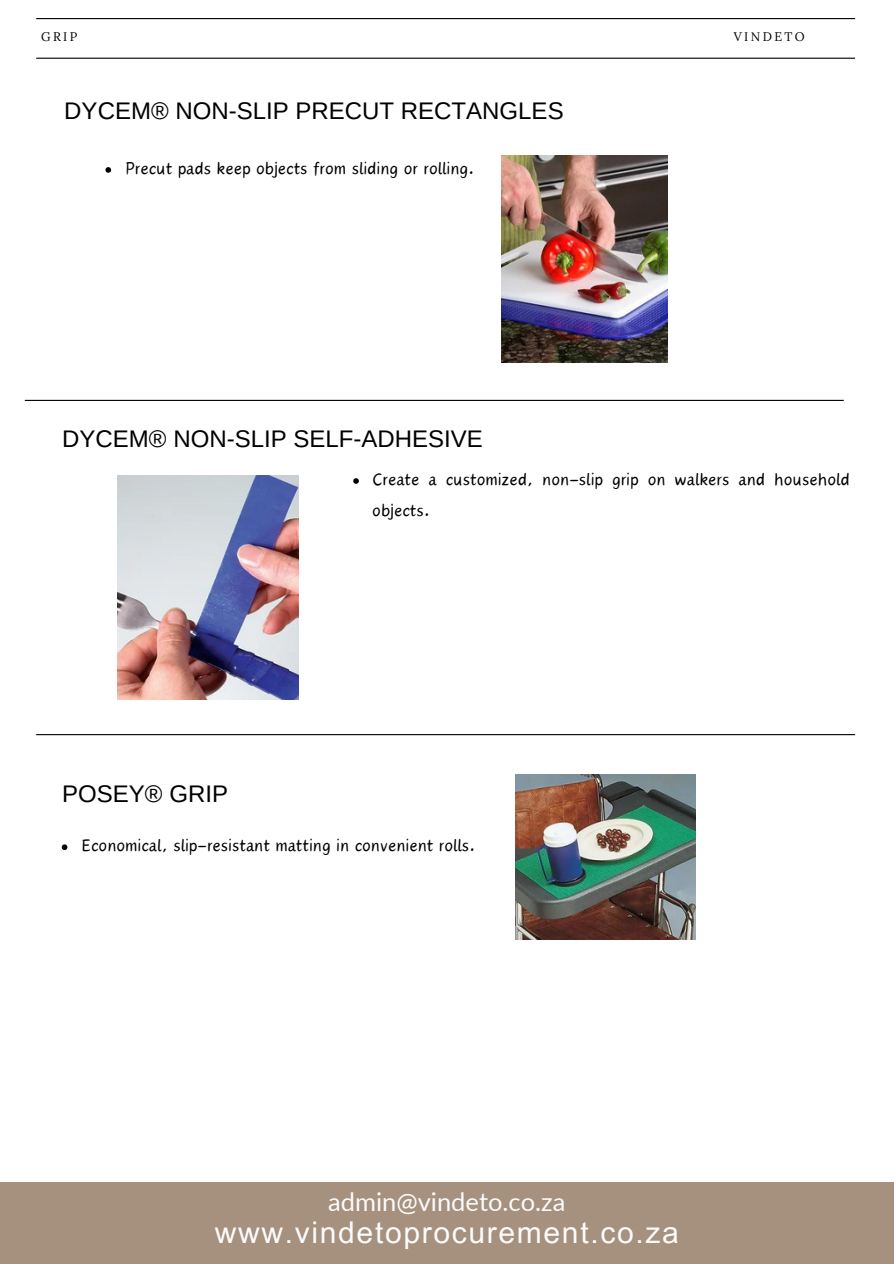
<style>
.page{position:relative;width:894px;height:1264px;background:#fff}
.page>*{position:absolute;margin:0;border:0;box-sizing:border-box;transform-origin:0 0}
.t1{font:30px "Arial MT Pro";letter-spacing:.055em;color:#fbfbfb}
.t2{font:25.5px "Lato";color:#fbfbfb}
.t3{font:24px "Arimo";color:#000}
.t4{font:21.75px/30.3px "Canva Wander World";color:#000}
.t5{font:12.45px "Lora";letter-spacing:.19em;color:#000}
</style>
<div class="page">
<hr style="left:36px;top:18px;width:818px;height:1px;background:#000">
<hr style="left:36px;top:58px;width:818px;height:1px;background:#000">
<div style="left:0;top:1181px;width:893px;height:82px;background:#a5917e"></div>
<img style="left:501px;top:156px;width:166px;height:207px">
<svg style="left:105px;top:167px;width:6px;height:6px"></svg>
<hr style="left:25px;top:400px;width:818px;height:1px;background:#000">
<img style="left:117px;top:475px;width:181px;height:224px">
<img style="left:515px;top:775px;width:180px;height:164px">
<svg style="left:62px;top:844px;width:5px;height:6px"></svg>
<svg style="left:353px;top:478px;width:6px;height:6px"></svg>
<hr style="left:36px;top:734px;width:818px;height:1px;background:#000">
<p class="t5" style="left:41px;top:28px;width:38px">GRIP</p>
<p class="t5" style="left:733px;top:28px;width:72px">VINDETO</p>
<h2 class="t3" style="left:64px;top:97px;width:500px">DYCEM® NON-SLIP PRECUT RECTANGLES</h2>
<p class="t4" style="left:124px;top:153px;width:351px">Precut pads keep objects from sliding or rolling.</p>
<h3 class="t3" style="left:62px;top:426px;width:422px">DYCEM® NON-SLIP SELF-ADHESIVE</h3>
<h1 class="t4" style="left:372px;top:464px;width:479px">Create a customized, non-slip grip on walkers and household objects.</h1>
<h2 class="t3" style="left:62px;top:780px;width:167px">POSEY® GRIP</h2>
<p class="t4" style="left:81px;top:830px;width:396px">Economical, slip-resistant matting in convenient rolls.</p>
<p class="t2" style="left:328px;top:1185px;width:239px">admin@vindeto.co.za</p>
<p class="t1" style="left:215px;top:1221px;width:465px">www.vindetoprocurement.co.za</p>
</div>
